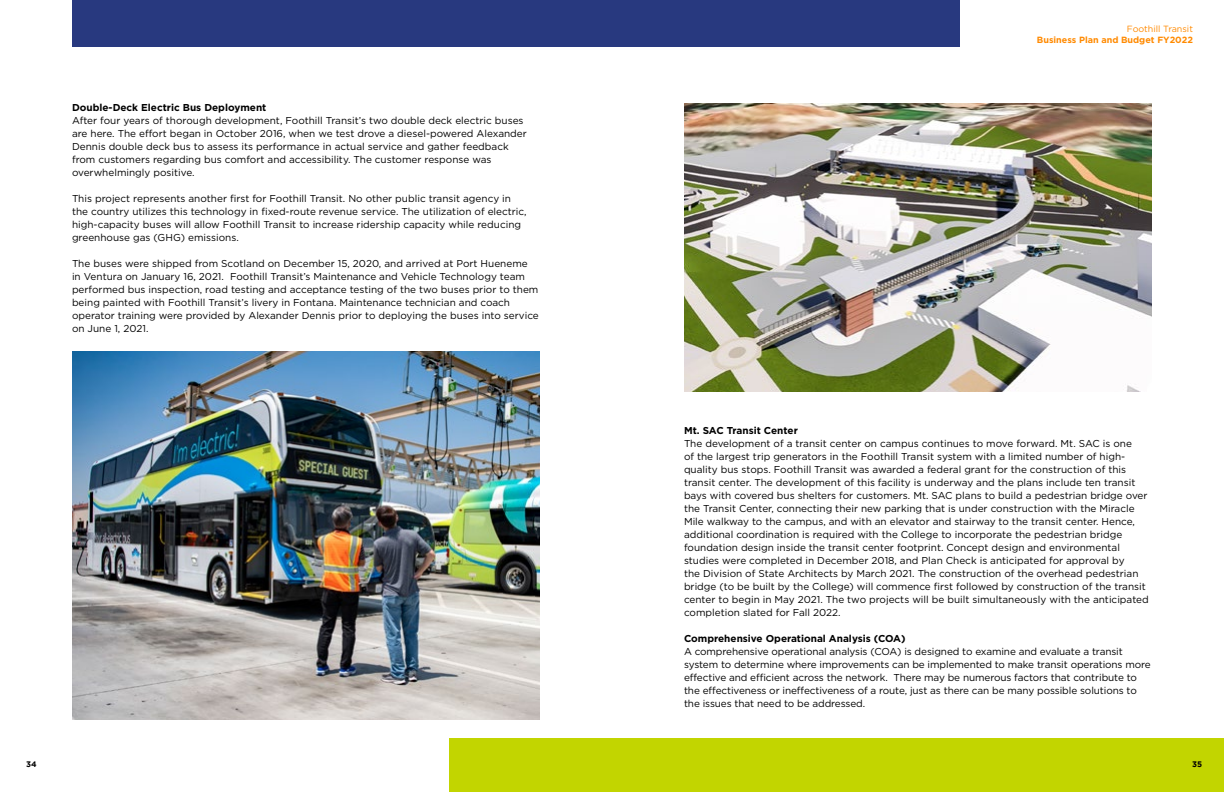
<style>
.page{position:relative;width:1224px;height:792px;background:#fff}
.page>*{position:absolute;margin:0;border:0;box-sizing:border-box;transform-origin:0 0}
.t1{font:10px/13px "Gotham";color:#000}
.t2{font:700 10px "Gotham";color:#000}
.t3{font:700 9px "Gotham";color:#ff8a00}
.t4{font:9px "Gotham";color:#ff8a00}
.t5{font:700 8px "Gotham";color:#000}
</style>
<div class="page">
<img style="left:72px;top:351px;width:468px;height:369px">
<div style="left:72px;top:0;width:887px;height:47px;background:#28397f"></div>
<div style="left:449px;top:738px;width:775px;height:54px;background:#c2d500"></div>
<img style="left:684px;top:104px;width:468px;height:288px">
<p class="t2" style="left:72px;top:101px;width:196px">Double-Deck Electric Bus Deployment</p>
<p class="t1" style="left:72px;top:114px;width:456px">After four years of thorough development, Foothill Transit’s two double deck electric buses are here. The effort began in October 2016, when we test drove a diesel-powered Alexander Dennis double deck bus to assess its performance in actual service and gather feedback from customers regarding bus comfort and accessibility. The customer response was overwhelmingly positive.</p>
<p class="t1" style="left:72px;top:192px;width:456px">This project represents another first for Foothill Transit. No other public transit agency in the country utilizes this technology in fixed-route revenue service. The utilization of electric, high-capacity buses will allow Foothill Transit to increase ridership capacity while reducing greenhouse gas (GHG) emissions.</p>
<p class="t1" style="left:72px;top:257px;width:468px">The buses were shipped from Scotland on December 15, 2020, and arrived at Port Hueneme in Ventura on January 16, 2021. Foothill Transit’s Maintenance and Vehicle Technology team performed bus inspection, road testing and acceptance testing of the two buses prior to them being painted with Foothill Transit’s livery in Fontana. Maintenance technician and coach operator training were provided by Alexander Dennis prior to deploying the buses into service on June 1, 2021.</p>
<p class="t4" style="left:1127px;top:23px;width:68px">Foothill Transit</p>
<p class="t3" style="left:1037px;top:34px;width:158px">Business Plan and Budget FY2022</p>
<p class="t2" style="left:684px;top:424px;width:115px">Mt. SAC Transit Center</p>
<p class="t1" style="left:684px;top:437px;width:466px">The development of a transit center on campus continues to move forward. Mt. SAC is one<br>of the largest trip generators in the Foothill Transit system with a limited number of high&shy;quality bus stops. Foothill Transit was awarded a federal grant for the construction of this transit center. The development of this facility is underway and the plans include ten transit bays with covered bus shelters for customers. Mt. SAC plans to build a pedestrian bridge over the Transit Center, connecting their new parking that is under construction with the Miracle Mile walkway to the campus, and with an elevator and stairway to the transit center. Hence, additional coordination is required with the College to incorporate the pedestrian bridge foundation design inside the transit center footprint. Concept design and environmental studies were completed in December 2018, and Plan Check is anticipated for approval by<br>the Division of State Architects by March 2021. The construction of the overhead pedestrian bridge (to be built by the College) will commence first followed by construction of the transit center to begin in May 2021. The two projects will be built simultaneously with the anticipated completion slated for Fall 2022.</p>
<p class="t2" style="left:684px;top:632px;width:223px">Comprehensive Operational Analysis (COA)</p>
<p class="t1" style="left:684px;top:645px;width:468px">A comprehensive operational analysis (COA) is designed to examine and evaluate a transit system to determine where improvements can be implemented to make transit operations more effective and efficient across the network. There may be numerous factors that contribute to the effectiveness or ineffectiveness of a route, just as there can be many possible solutions to the issues that need to be addressed.</p>
<p class="t5" style="left:26px;top:759px;width:12px">34</p>
<p class="t5" style="left:1192px;top:759px;width:12px">35</p>
</div>
